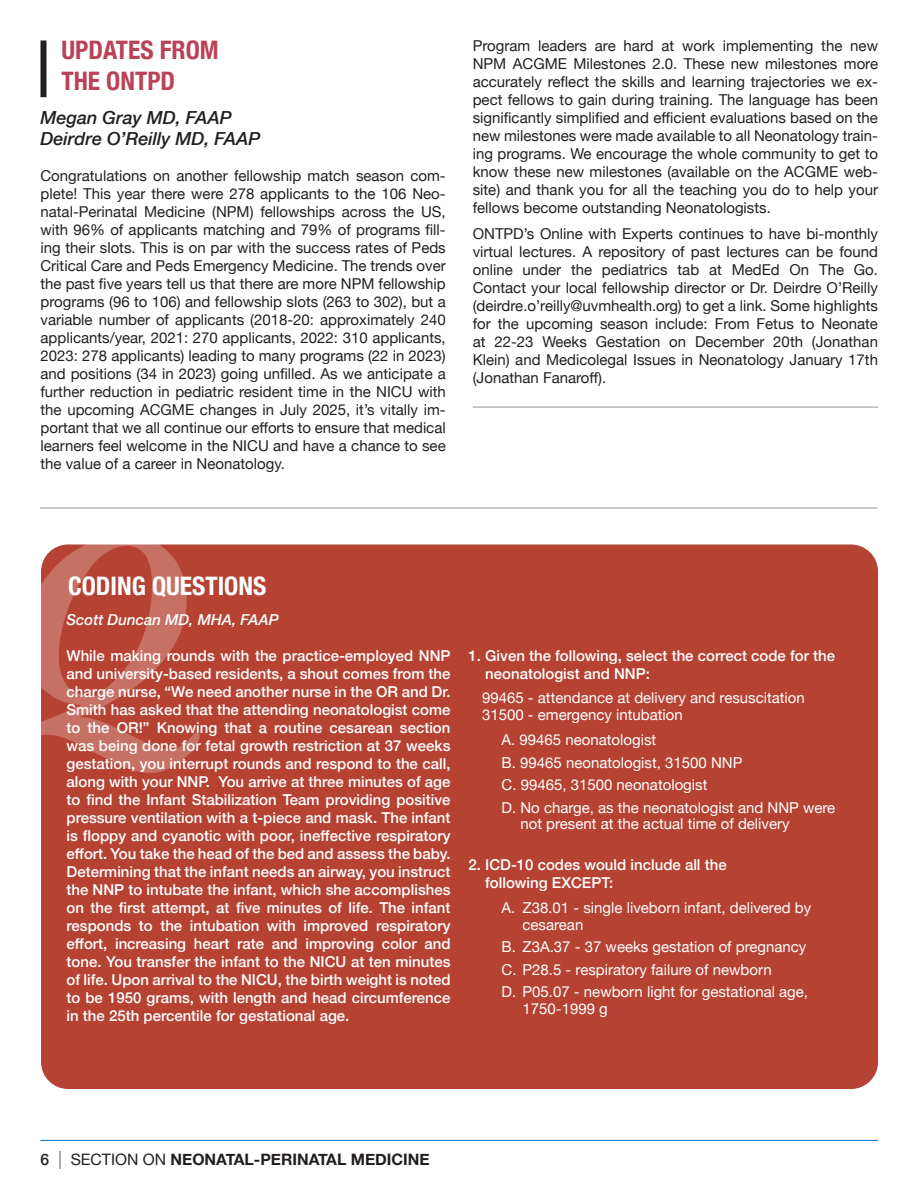
<style>
.page{position:relative;width:918px;height:1188px;background:#fff}
.page>*{position:absolute;margin:0;border:0;box-sizing:border-box;transform-origin:0 0}
.t1{font:700 condensed 25.5px/31.5px "Helvetica Neue";color:#b94257}
.t2{font:700 condensed 25.5px "Helvetica Neue";color:#fff}
.t3{font:italic 500 18px/21.6px "Helvetica Neue";color:#231f20}
.t4{font:700 15.75px "Helvetica Neue";color:#231f20}
.t5{font:15px/18px "Helvetica Neue";color:#231f20;text-align:justify}
.t6{font:500 15px/18px "Helvetica Neue";color:#fff}
.t7{font:15px/22.5px "Helvetica Neue";color:#fff}
.t8{font:italic 500 15px "Helvetica Neue";color:#fff}
.s1{font-weight:500}
.s2{font-weight:100;font-size:18px}
.s3{font-weight:400}
</style>
<div class="page">
<hr style="left:40px;top:1140px;width:838px;height:1px;background:#0072bc">
<hr style="left:473px;top:407px;width:405px;height:1px;background:#939598">
<div style="left:40px;top:40px;width:6px;height:57px;background:#231f20"></div>
<div style="left:41px;top:544px;width:837px;height:545px;background:#b54232;border-radius:27px"></div>
<svg style="left:41px;top:544px;width:159px;height:229px"></svg>
<hr style="left:40px;top:508px;width:837px;height:1px;background:#939598">
<h1 class="t1" style="left:62px;top:32px;width:159px">UPDATES FROM<br>THE ONTPD</h1>
<p class="t3" style="left:40px;top:105px;width:222px">Megan Gray MD, FAAP<br>Deirdre O’Reilly MD, FAAP</p>
<p class="t5" style="left:40px;top:168px;width:407px">Congratulations on another fellowship match season com&shy;plete! This year there were 278 applicants to the 106 Neo&shy;natal-Perinatal Medicine (NPM) fellowships across the US, with 96% of applicants matching and 79% of programs fill&shy;ing their slots. This is on par with the success rates of Peds Critical Care and Peds Emergency Medicine. The trends over the past five years tell us that there are more NPM fellowship programs (96 to 106) and fellowship slots (263 to 302), but a variable number of applicants (2018-20: approximately 240 applicants/year, 2021: 270 applicants, 2022: 310 applicants, 2023: 278 applicants) leading to many programs (22 in 2023) and positions (34 in 2023) going unfilled. As we anticipate a further reduction in pediatric resident time in the NICU with the upcoming ACGME changes in July 2025, it’s vitally im&shy;portant that we all continue our efforts to ensure that medical learners feel welcome in the NICU and have a chance to see the value of a career in Neonatology.</p>
<p class="t5" style="left:473px;top:38px;width:407px">Program leaders are hard at work implementing the new NPM ACGME Milestones 2.0. These new milestones more accurately reflect the skills and learning trajectories we ex&shy;pect fellows to gain during training. The language has been significantly simplified and efficient evaluations based on the new milestones were made available to all Neonatology train&shy;ing programs. We encourage the whole community to get to know these new milestones (available on the ACGME web&shy;site) and thank you for all the teaching you do to help your fellows become outstanding Neonatologists.</p>
<p class="t5" style="left:473px;top:225px;width:407px">ONTPD’s Online with Experts continues to have bi-monthly virtual lectures. A repository of past lectures can be found online under the pediatrics tab at MedEd On The Go.<br>Contact your local fellowship director or Dr. Deirdre O’Reilly (deirdre.o’reilly@uvmhealth.org) to get a link. Some highlights for the upcoming season include: From Fetus to Neonate at 22-23 Weeks Gestation on December 20th (Jonathan Klein) and Medicolegal Issues in Neonatology January 17th (Jonathan Fanaroff).</p>
<h1 class="t2" style="left:68px;top:564px;width:200px">CODING QUESTIONS</h1>
<p class="t8" style="left:67px;top:607px;width:214px">Scott Duncan MD, MHA, FAAP</p>
<p class="t6" style="left:67px;top:646px;width:386px;text-align:justify">While making rounds with the practice-employed NNP and university-based residents, a shout comes from the charge nurse, “We need another nurse in the OR and Dr.<br>Smith has asked that the attending neonatologist come to the OR!” Knowing that a routine cesarean section was being done for fetal growth restriction at 37 weeks gestation, you interrupt rounds and respond to the call, along with your NNP. You arrive at three minutes of age to find the Infant Stabilization Team providing positive pressure ventilation with a t-piece and mask. The infant is floppy and cyanotic with poor, ineffective respiratory effort. You take the head of the bed and assess the baby.<br>Determining that the infant needs an airway, you instruct the NNP to intubate the infant, which she accomplishes on the first attempt, at five minutes of life. The infant responds to the intubation with improved respiratory effort, increasing heart rate and improving color and tone. You transfer the infant to the NICU at ten minutes of life. Upon arrival to the NICU, the birth weight is noted to be 1950 grams, with length and head circumference in the 25th percentile for gestational age.</p>
<p class="t6" style="left:485px;top:646px;width:351px;text-indent:-17px">1. Given the following, select the correct code for the neonatologist and NNP:</p>
<p class="t7" style="left:482px;top:691px;width:324px;line-height:16.5px">99465 - attendance at delivery and resuscitation<br>31500 - emergency intubation</p>
<p class="t7" style="left:502px;top:730px;width:335px">A. 99465 neonatologist<br>B. 99465 neonatologist, 31500 NNP<br>C. 99465, 31500 neonatologist<br>D. No charge, as the neonatologist and NNP were</p>
<p class="t7" style="left:520px;top:814px;width:271px">not present at the actual time of delivery</p>
<p class="t6" style="left:485px;top:854px;width:243px;text-indent:-17px">2. ICD-10 codes would include all the following EXCEPT:</p>
<p class="t7" style="left:523px;top:901px;width:290px;line-height:16.5px;text-indent:-21px">A. Z38.01 - single liveborn infant, delivered by cesarean</p>
<p class="t7" style="left:502px;top:937px;width:308px">B. Z3A.37 - 37 weeks gestation of pregnancy<br>C. P28.5 - respiratory failure of newborn<br>D. P05.07 - newborn light for gestational age,</p>
<p class="t7" style="left:523px;top:998px;width:87px">1750-1999 g</p>
<p class="t4" style="left:40px;top:1147px;width:391px"><span class="s1">6</span> <span class="s2">|</span> <span class="s3">SECTION ON</span> NEONATAL-PERINATAL MEDICINE</p>
</div>
